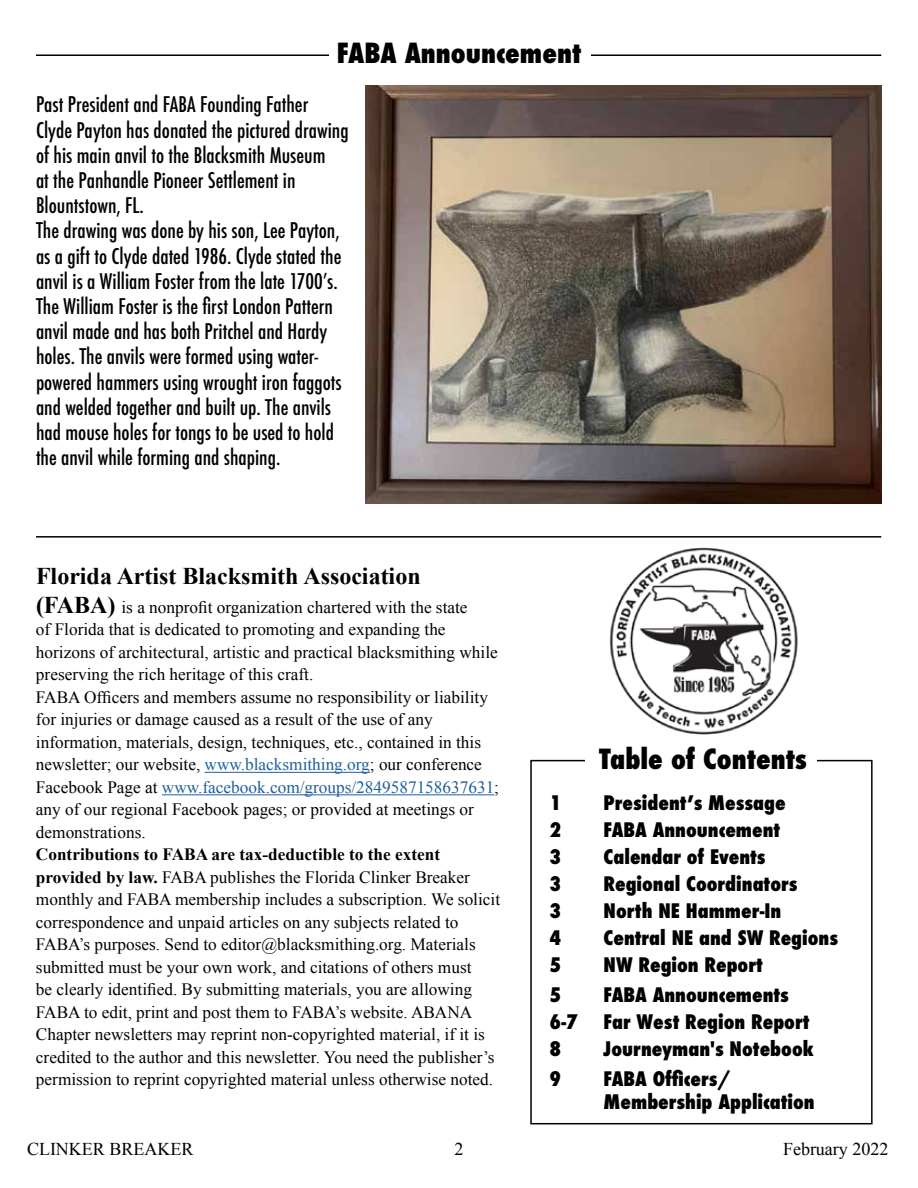
<style>
.page{position:relative;width:918px;height:1188px;background:#fff}
.page>*{position:absolute;margin:0;border:0;box-sizing:border-box;transform-origin:0 0}
.t1{font:800 condensed 27px "Futura";color:#000}
.t2{font:700 24px "Times New Roman";color:#000}
.t3{font:500 condensed 21px/25.2px "Futura";color:#000}
.t4{font:800 condensed 19.5px/22.5px "Futura";color:#000}
.t5{font:18px "Times New Roman";color:#000}
.t6{font:17.25px/22.5px "Times New Roman";color:#000}
.s1{font-weight:700;font-size:24px}
.s2{color:#215e9e}
.s3{font-weight:700}
</style>
<div class="page">
<div style="left:530px;top:760px;width:343px;height:364px;border:2px solid #000"></div>
<hr style="left:205px;top:772px;width:165px;height:1px;background:#215e9e">
<hr style="left:162px;top:794px;width:332px;height:1px;background:#215e9e">
<div style="left:586px;top:745px;width:231px;height:25px;background:#fff"></div>
<img style="left:608px;top:548px;width:190px;height:187px">
<hr style="left:36px;top:536px;width:845px;height:2px;background:#000">
<img style="left:365px;top:85px;width:516px;height:418px">
<hr style="left:36px;top:54px;width:845px;height:2px;background:#000">
<div style="left:329px;top:44px;width:262px;height:21px;background:#fff"></div>
<h1 class="t1" style="left:337px;top:35px;width:246px">FABA Announcement</h1>
<p class="t3" style="left:36px;top:92px;width:314px">Past President and FABA Founding Father Clyde Payton has donated the pictured drawing of his main anvil to the Blacksmith Museum<br>at the Panhandle Pioneer Settlement in Blountstown, FL.<br>The drawing was done by his son, Lee Payton, as a gift to Clyde dated 1986. Clyde stated the anvil is a William Foster from the late 1700’s.<br>The William Foster is the first London Pattern anvil made and has both Pritchel and Hardy holes. The anvils were formed using water&shy;powered hammers using wrought iron faggots and welded together and built up. The anvils had mouse holes for tongs to be used to hold the anvil while forming and shaping.</p>
<h2 class="t2" style="left:36px;top:560px;width:386px">Florida Artist Blacksmith Association</h2>
<p class="t6" style="left:36px;top:596px;width:465px"><span class="s1">(FABA)</span> is a nonprofit organization chartered with the state<br>of Florida that is dedicated to promoting and expanding the horizons of architectural, artistic and practical blacksmithing while preserving the rich heritage of this craft.<br>FABA Officers and members assume no responsibility or liability for injuries or damage caused as a result of the use of any information, materials, design, techniques, etc., contained in this newsletter; our website, <span class="s2">www.blacksmithing.org</span>; our conference Facebook Page at <span class="s2">www.facebook.com/groups/2849587158637631</span>; any of our regional Facebook pages; or provided at meetings or demonstrations.</p>
<p class="t6" style="left:36px;top:843px;width:466px"><span class="s3">Contributions to FABA are tax-deductible to the extent provided by law.</span> FABA publishes the Florida Clinker Breaker monthly and FABA membership includes a subscription. We solicit correspondence and unpaid articles on any subjects related to FABA’s purposes. Send to editor@blacksmithing.org. Materials submitted must be your own work, and citations of others must<br>be clearly identified. By submitting materials, you are allowing FABA to edit, print and post them to FABA’s website. ABANA Chapter newsletters may reprint non-copyrighted material, if it is credited to the author and this newsletter. You need the publisher’s permission to reprint copyrighted material unless otherwise noted.</p>
<h1 class="t1" style="left:599px;top:741px;width:209px">Table of Contents</h1>
<p class="t4" style="left:550px;top:792px;width:13px">1</p>
<p class="t4" style="left:604px;top:792px;width:184px">President’s Message</p>
<p class="t4" style="left:550px;top:819px;width:13px">2</p>
<p class="t4" style="left:604px;top:819px;width:178px">FABA Announcement</p>
<p class="t4" style="left:550px;top:846px;width:13px">3</p>
<p class="t4" style="left:604px;top:846px;width:163px">Calendar of Events</p>
<p class="t4" style="left:550px;top:873px;width:13px">3</p>
<p class="t4" style="left:604px;top:873px;width:195px">Regional Coordinators</p>
<p class="t4" style="left:550px;top:900px;width:13px">3</p>
<p class="t4" style="left:604px;top:900px;width:179px">North NE Hammer-In</p>
<p class="t4" style="left:550px;top:927px;width:13px">4</p>
<p class="t4" style="left:604px;top:927px;width:236px">Central NE and SW Regions</p>
<p class="t4" style="left:550px;top:954px;width:13px">5</p>
<p class="t4" style="left:604px;top:954px;width:161px">NW Region Report</p>
<p class="t4" style="left:550px;top:984px;width:13px">5</p>
<p class="t4" style="left:604px;top:984px;width:187px">FABA Announcements</p>
<p class="t4" style="left:550px;top:1011px;width:30px">6-7</p>
<p class="t4" style="left:604px;top:1011px;width:207px">Far West Region Report</p>
<p class="t4" style="left:550px;top:1038px;width:13px">8</p>
<p class="t4" style="left:604px;top:1038px;width:212px">Journeyman's Notebook</p>
<p class="t4" style="left:550px;top:1068px;width:13px">9</p>
<p class="t4" style="left:604px;top:1068px;width:212px">FABA Officers/<br>Membership Application</p>
<p class="t5" style="left:454px;top:1137px;width:10px">2</p>
<p class="t5" style="left:27px;top:1137px;width:168px">CLINKER BREAKER</p>
<p class="t5" style="left:783px;top:1137px;width:107px">February 2022</p>
</div>
